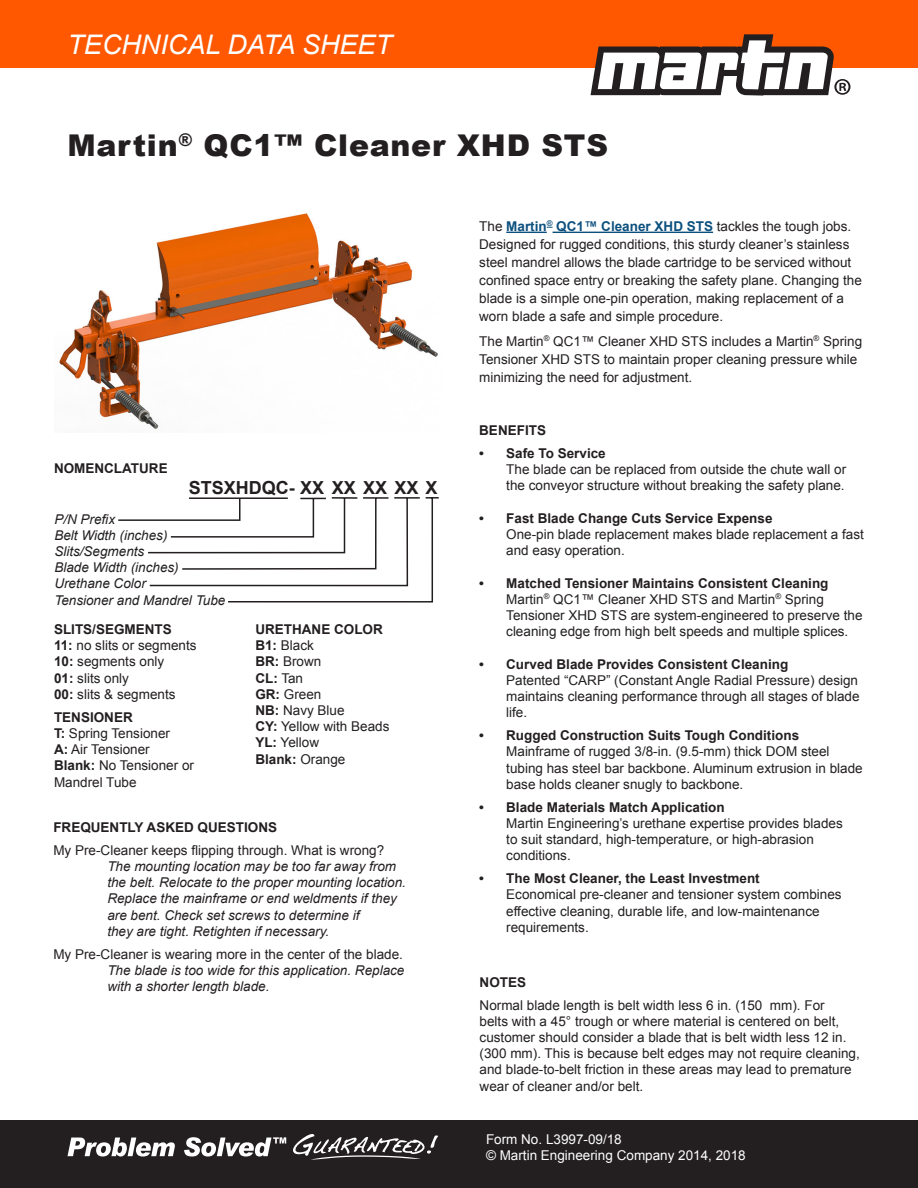
<style>
.page{position:relative;width:918px;height:1188px;background:#fff}
.page>*{position:absolute;margin:0;border:0;box-sizing:border-box;transform-origin:0 0}
.t1{font:900 30px "Arial";letter-spacing:.025em;color:#231f20}
.t2{font:italic 27px "Arial";color:#fff}
.t3{font:700 18px "Arial";color:#231f20}
.Intro{font:13.5px/18px "Arial";color:#231f20}
.Bullets{font:13.5px/16.2px "Arial";color:#231f20}
.Paragraph{font:13.5px/16.2px "Arial";color:#231f20}
.Paragraph-2{font:italic 13.5px/16.2px "Arial";color:#231f20}
.P_N_Digit_Key{font:italic 13.5px/16.2px "Arial";color:#231f20}
.t4{font:13.5px "Arial";color:#fff}
.Headline{font:700 13.5px "Arial";color:#231f20}
.Paragraph-3{font:700 13.5px "Arial";color:#231f20}
.s1{font-weight:700}
.s2{font-style:normal}
.s3{font-weight:700;color:#0c507e}
</style>
<div class="page">
<div style="left:0;top:1120px;width:918px;height:68px;background:#231f20"></div>
<div style="left:0;top:0;width:918px;height:68px;background:#ff5800"></div>
<svg style="left:591px;top:34px;width:259px;height:62px"></svg>
<hr style="left:506px;top:232px;width:41px;height:1px;background:#0c507e">
<hr style="left:553px;top:232px;width:160px;height:1px;background:#0c507e">
<svg style="left:118px;top:497px;width:321px;height:106px"></svg>
<svg style="left:67px;top:1138px;width:108px;height:19px"></svg>
<svg style="left:184px;top:1137px;width:102px;height:20px"></svg>
<svg style="left:293px;top:1134px;width:145px;height:26px"></svg>
<img style="left:59px;top:213px;width:379px;height:216px">
<p class="t2" style="left:68px;top:27px;width:326px">TECHNICAL DATA SHEET</p>
<p class="t1" style="left:68px;top:124px;width:542px">Martin<sup>®</sup> QC1™ Cleaner XHD STS</p>
<p class="Headline" style="left:54px;top:459px;width:115px">NOMENCLATURE</p>
<p class="t3" style="left:189px;top:476px;width:250px">STSXHDQC- XX XX XX XX X</p>
<p class="P_N_Digit_Key" style="left:54px;top:511px;width:173px">P/N Prefix<br>Belt Width (inches)<br>Slits/Segments<br>Blade Width (inches)<br>Urethane Color<br>Tensioner and Mandrel Tube</p>
<p class="Paragraph" style="left:54px;top:621px;width:144px"><span class="s1">SLITS/SEGMENTS<br>11:</span> no slits or segments<br><span class="s1">10:</span> segments only<br><span class="s1">01:</span> slits only<br><span class="s1">00:</span> slits &amp; segments</p>
<p class="Paragraph" style="left:54px;top:709px;width:142px"><span class="s1">TENSIONER<br>T:</span> Spring Tensioner<br><span class="s1">A:</span> Air Tensioner<br><span class="s1">Blank:</span> No Tensioner or<br>Mandrel Tube</p>
<p class="Paragraph" style="left:255px;top:621px;width:136px"><span class="s1">URETHANE COLOR<br>B1:</span> Black<br><span class="s1">BR:</span> Brown<br><span class="s1">CL:</span> Tan<br><span class="s1">GR:</span> Green<br><span class="s1">NB:</span> Navy Blue<br><span class="s1">CY:</span> Yellow with Beads<br><span class="s1">YL:</span> Yellow<br><span class="s1">Blank:</span> Orange</p>
<p class="Paragraph-3" style="left:53px;top:818px;width:225px">FREQUENTLY ASKED QUESTIONS</p>
<p class="Paragraph-2" style="left:107px;top:842px;width:300px;text-indent:-54px"><span class="s2">My Pre-Cleaner keeps flipping through. What is wrong?<br></span>The mounting location may be too far away from the belt. Relocate to the proper mounting location.<br>Replace the mainframe or end weldments if they are bent. Check set screws to determine if<br>they are tight. Retighten if necessary.</p>
<p class="Paragraph-2" style="left:107px;top:946px;width:299px;text-align:justify;text-indent:-54px"><span class="s2">My Pre-Cleaner is wearing more in the center of the blade.<br></span>The blade is too wide for this application. Replace with a shorter length blade.</p>
<p class="Intro" style="left:479px;top:217px;width:384px">The <span class="s3">Martin</span><sup>®</sup> <span class="s3">QC1™ Cleaner XHD STS</span> tackles the tough jobs.<br>Designed for rugged conditions, this sturdy cleaner’s stainless steel mandrel allows the blade cartridge to be serviced without confined space entry or breaking the safety plane. Changing the blade is a simple one-pin operation, making replacement of a worn blade a safe and simple procedure.</p>
<p class="Intro" style="left:479px;top:332px;width:384px">The Martin<sup>®</sup> QC1™ Cleaner XHD STS includes a Martin<sup>®</sup> Spring<br>Tensioner XHD STS to maintain proper cleaning pressure while minimizing the need for adjustment.</p>
<p class="Headline" style="left:479px;top:421px;width:68px">BENEFITS</p>
<p class="Intro" style="left:506px;top:445px;width:341px;line-height:16.2px;text-indent:-27px"><span class="s1">• Safe To Service<br></span>The blade can be replaced from outside the chute wall or the conveyor structure without breaking the safety plane.</p>
<p class="Intro" style="left:506px;top:510px;width:359px;line-height:16.2px;text-indent:-27px"><span class="s1">• Fast Blade Change Cuts Service Expense<br></span>One-pin blade replacement makes blade replacement a fast and easy operation.</p>
<p class="Intro" style="left:506px;top:575px;width:358px;line-height:16.2px;text-indent:-27px"><span class="s1">• Matched Tensioner Maintains Consistent Cleaning </span>Martin<sup>®</sup> QC1™ Cleaner XHD STS and Martin<sup>®</sup> Spring Tensioner XHD STS are system-engineered to preserve the cleaning edge from high belt speeds and multiple splices.</p>
<p class="Bullets" style="left:506px;top:656px;width:355px;text-indent:-27px"><span class="s1">• Curved Blade Provides Consistent Cleaning<br></span>Patented “CARP” (Constant Angle Radial Pressure) design maintains cleaning performance through all stages of blade life.</p>
<p class="Bullets" style="left:506px;top:727px;width:358px;text-indent:-27px"><span class="s1">• Rugged Construction Suits Tough Conditions </span>Mainframe of rugged 3/8-in. (9.5-mm) thick DOM steel tubing has steel bar backbone. Aluminum extrusion in blade base holds cleaner snugly to backbone.</p>
<p class="Bullets" style="left:506px;top:799px;width:338px;text-indent:-27px"><span class="s1">• Blade Materials Match Application<br></span>Martin Engineering’s urethane expertise provides blades to suit standard, high-temperature, or high-abrasion conditions.</p>
<p class="Bullets" style="left:506px;top:871px;width:337px;text-indent:-27px"><span class="s1">• The Most Cleaner, the Least Investment<br></span>Economical pre-cleaner and tensioner system combines effective cleaning, durable life, and low-maintenance requirements.</p>
<p class="Headline" style="left:480px;top:973px;width:48px">NOTES</p>
<p class="Paragraph" style="left:480px;top:997px;width:382px">Normal blade length is belt width less 6 in. (150 mm). For<br>belts with a 45° trough or where material is centered on belt, customer should consider a blade that is belt width less 12 in. (300 mm). This is because belt edges may not require cleaning, and blade-to-belt friction in these areas may lead to premature wear of cleaner and/or belt.</p>
<p class="t4" style="left:486px;top:1130px;width:137px">Form No. L3997-09/18</p>
<p class="t4" style="left:486px;top:1146px;width:261px">© Martin Engineering Company 2014, 2018</p>
</div>
